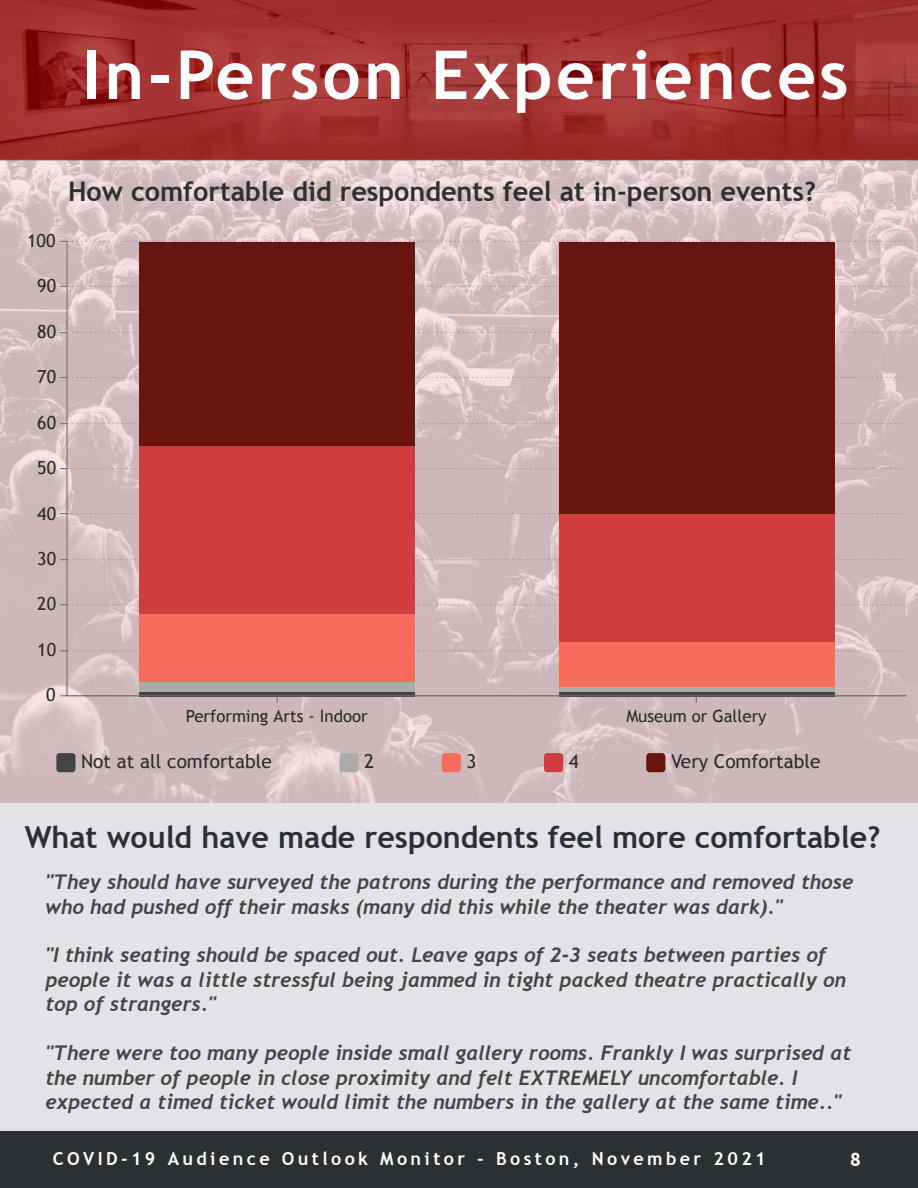
<style>
.page{position:relative;width:918px;height:1188px;background:#e1e3e6}
.page>*{position:absolute;margin:0;border:0;box-sizing:border-box;transform-origin:0 0}
.t1{font:700 67.5px "Trebuchet MS";letter-spacing:.05em;color:#fff}
.t2{font:700 30.3px "Trebuchet MS";color:#2d3033}
.t3{font:700 27px "Trebuchet MS";color:#2d3033}
.t4{font:italic 700 20.25px/24.8px "Trebuchet";color:#444}
.t5{font:700 20.25px "Source Sans Pro";color:#fff}
.t6{font:19.05px "Trebuchet MS";color:#2b2b2b}
.t7{font:700 18px "Trebuchet MS";letter-spacing:.19em;color:#fff}
.t8{font:18px "Trebuchet MS";color:#292929}
.t9{font:16.8px "Trebuchet MS";color:#292929}
</style>
<div class="page">
<img style="left:0;top:188px;width:918px;height:614px">
<img style="left:0;top:0;width:918px;height:188px">
<div style="left:0;top:1132px;width:918px;height:56px;background:#2d3033"></div>
<svg style="left:60px;top:241px;width:845px;height:462px;background:#d1bbbe"></svg>
<div style="left:140px;top:242px;width:275px;height:204px;background:#69140e"></div>
<div style="left:559px;top:242px;width:276px;height:273px;background:#69140e"></div>
<div style="left:140px;top:446px;width:275px;height:169px;background:#cf3d3f"></div>
<div style="left:559px;top:515px;width:276px;height:127px;background:#cf3d3f"></div>
<div style="left:140px;top:615px;width:275px;height:68px;background:#f76c5b"></div>
<div style="left:559px;top:642px;width:276px;height:45px;background:#f76c5b"></div>
<div style="left:140px;top:683px;width:275px;height:9px;background:#ababab"></div>
<div style="left:559px;top:687px;width:276px;height:5px;background:#ababab"></div>
<hr style="left:140px;top:692px;width:275px;height:4px;background:#444">
<hr style="left:559px;top:692px;width:276px;height:4px;background:#444">
<hr style="left:66px;top:241px;width:2px;height:455px;background:#717274">
<hr style="left:67px;top:695px;width:839px;height:1px;background:#717274">
<svg style="left:56px;top:753px;width:19px;height:19px"></svg>
<svg style="left:340px;top:753px;width:19px;height:19px"></svg>
<svg style="left:442px;top:753px;width:19px;height:19px"></svg>
<svg style="left:544px;top:753px;width:19px;height:19px"></svg>
<svg style="left:646px;top:753px;width:19px;height:19px"></svg>
<h1 class="t1" style="left:82px;top:33px;width:768px">In-Person Experiences</h1>
<p class="t8" style="left:27px;top:230px;width:30px">100</p>
<p class="t8" style="left:37px;top:275px;width:20px">90</p>
<p class="t8" style="left:37px;top:321px;width:20px">80</p>
<p class="t8" style="left:37px;top:366px;width:20px">70</p>
<p class="t8" style="left:37px;top:412px;width:20px">60</p>
<p class="t8" style="left:37px;top:457px;width:20px">50</p>
<p class="t8" style="left:37px;top:503px;width:20px">40</p>
<p class="t8" style="left:37px;top:548px;width:20px">30</p>
<p class="t8" style="left:37px;top:593px;width:20px">20</p>
<p class="t8" style="left:37px;top:639px;width:20px">10</p>
<p class="t8" style="left:46px;top:684px;width:11px">0</p>
<h3 class="t3" style="left:68px;top:175px;width:749px">How comfortable did respondents feel at in-person events?</h3>
<p class="t9" style="left:186px;top:707px;width:183px">Performing Arts - Indoor</p>
<p class="t9" style="left:626px;top:707px;width:142px">Museum or Gallery</p>
<p class="t6" style="left:81px;top:750px;width:192px">Not at all comfortable</p>
<p class="t6" style="left:364px;top:750px;width:12px">2</p>
<p class="t6" style="left:467px;top:750px;width:12px">3</p>
<p class="t6" style="left:569px;top:750px;width:12px">4</p>
<p class="t6" style="left:671px;top:750px;width:151px">Very Comfortable</p>
<h2 class="t2" style="left:25px;top:819px;width:857px">What would have made respondents feel more comfortable?</h2>
<p class="t4" style="left:45px;top:870px;width:809px">"They should have surveyed the patrons during the performance and removed those who had pushed off their masks (many did this while the theater was dark)."</p>
<p class="t4" style="left:45px;top:943px;width:802px">"I think seating should be spaced out. Leave gaps of 2-3 seats between parties of people it was a little stressful being jammed in tight packed theatre practically on top of strangers."</p>
<p class="t4" style="left:45px;top:1041px;width:807px">"There were too many people inside small gallery rooms. Frankly I was surprised at the number of people in close proximity and felt EXTREMELY uncomfortable. I expected a timed ticket would limit the numbers in the gallery at the same time.."</p>
<p class="t7" style="left:53px;top:1147px;width:715px">COVID-19 Audience Outlook Monitor - Boston, November 2021</p>
<p class="t5" style="left:850px;top:1146px;width:12px">8</p>
</div>
